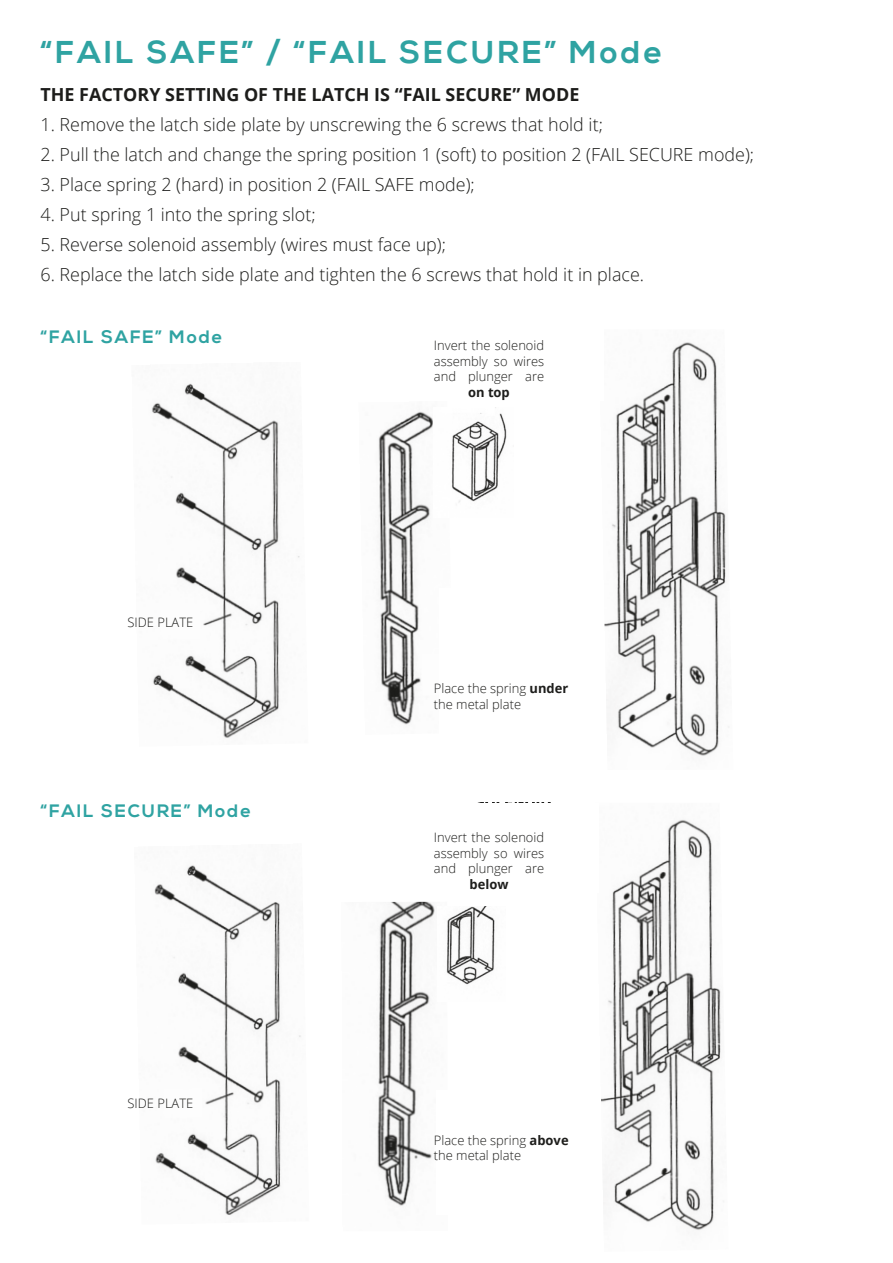
<style>
.page{position:relative;width:893px;height:1263px;background:#fff}
.page>*{position:absolute;margin:0;border:0;box-sizing:border-box;transform-origin:0 0}
.t1{font:700 31.5px "Nexa";letter-spacing:.1em;color:#2fa3a2}
.t2{font:300 18px "Open Sans";color:#1d1d1b}
.t3{font:700 18px "Open Sans";color:#1d1d1b}
.t4{font:700 18px "Nexa";letter-spacing:.1em;color:#2fa3a2}
.t5{font:600 17.1px "Franklin Gothic";color:#1d1d1b}
.t6{font:600 16.95px "Franklin Gothic";color:#1d1d1b}
.t7{font:300 13.05px/15.6px "Open Sans";color:#1d1d1b;text-align:justify}
.t8{font:700 13.05px "Open Sans";color:#1d1d1b}
.s1{font-weight:700}
</style>
<div class="page">
<img style="left:604px;top:342px;width:125px;height:414px">
<img style="left:151px;top:383px;width:149px;height:355px">
<img style="left:378px;top:411px;width:55px;height:314px">
<img style="left:452px;top:407px;width:55px;height:95px">
<img style="left:601px;top:819px;width:123px;height:411px">
<img style="left:377px;top:902px;width:58px;height:304px">
<img style="left:154px;top:865px;width:147px;height:350px">
<img style="left:446px;top:906px;width:49px;height:79px">
<h1 class="t1" style="left:40px;top:34px;width:623px">“FAIL SAFE” / “FAIL SECURE” Mode</h1>
<p class="t3" style="left:40px;top:82px;width:540px">THE FACTORY SETTING OF THE LATCH IS “FAIL SECURE” MODE</p>
<p class="t2" style="left:40px;top:112px;width:564px">1. Remove the latch side plate by unscrewing the 6 screws that hold it;</p>
<p class="t2" style="left:40px;top:142px;width:715px">2. Pull the latch and change the spring position 1 (soft) to position 2 (FAIL SECURE mode);</p>
<p class="t2" style="left:40px;top:172px;width:436px">3. Place spring 2 (hard) in position 2 (FAIL SAFE mode);</p>
<p class="t2" style="left:40px;top:202px;width:277px">4. Put spring 1 into the spring slot;</p>
<p class="t2" style="left:40px;top:232px;width:407px">5. Reverse solenoid assembly (wires must face up);</p>
<p class="t2" style="left:40px;top:262px;width:605px">6. Replace the latch side plate and tighten the 6 screws that hold it in place.</p>
<p class="t6" style="left:475px;top:266px;width:16px">IS</p>
<p class="t4" style="left:40px;top:326px;width:183px">“FAIL SAFE” Mode</p>
<p class="t7" style="left:128px;top:614px;width:67px">SIDE PLATE</p>
<p class="t4" style="left:40px;top:800px;width:212px">“FAIL SECURE” Mode</p>
<p class="t7" style="left:128px;top:1095px;width:67px">SIDE PLATE</p>
<p class="t7" style="left:434px;top:337px;width:112px">Invert the solenoid assembly so wires and plunger are</p>
<p class="t8" style="left:468px;top:383px;width:43px">on top</p>
<p class="t5" style="left:479px;top:353px;width:16px">IS</p>
<p class="t7" style="left:434px;top:680px;width:136px">Place the spring <span class="s1">under </span>the metal plate</p>
<p class="t5" style="left:446px;top:703px;width:48px">PLATE</p>
<p class="t7" style="left:434px;top:829px;width:112px">Invert the solenoid assembly so wires and plunger are</p>
<p class="t8" style="left:470px;top:875px;width:40px">below</p>
<p class="t6" style="left:475px;top:852px;width:16px">IS</p>
<p class="t7" style="left:434px;top:1132px;width:136px">Place the spring <span class="s1">above </span>the metal plate</p>
</div>
